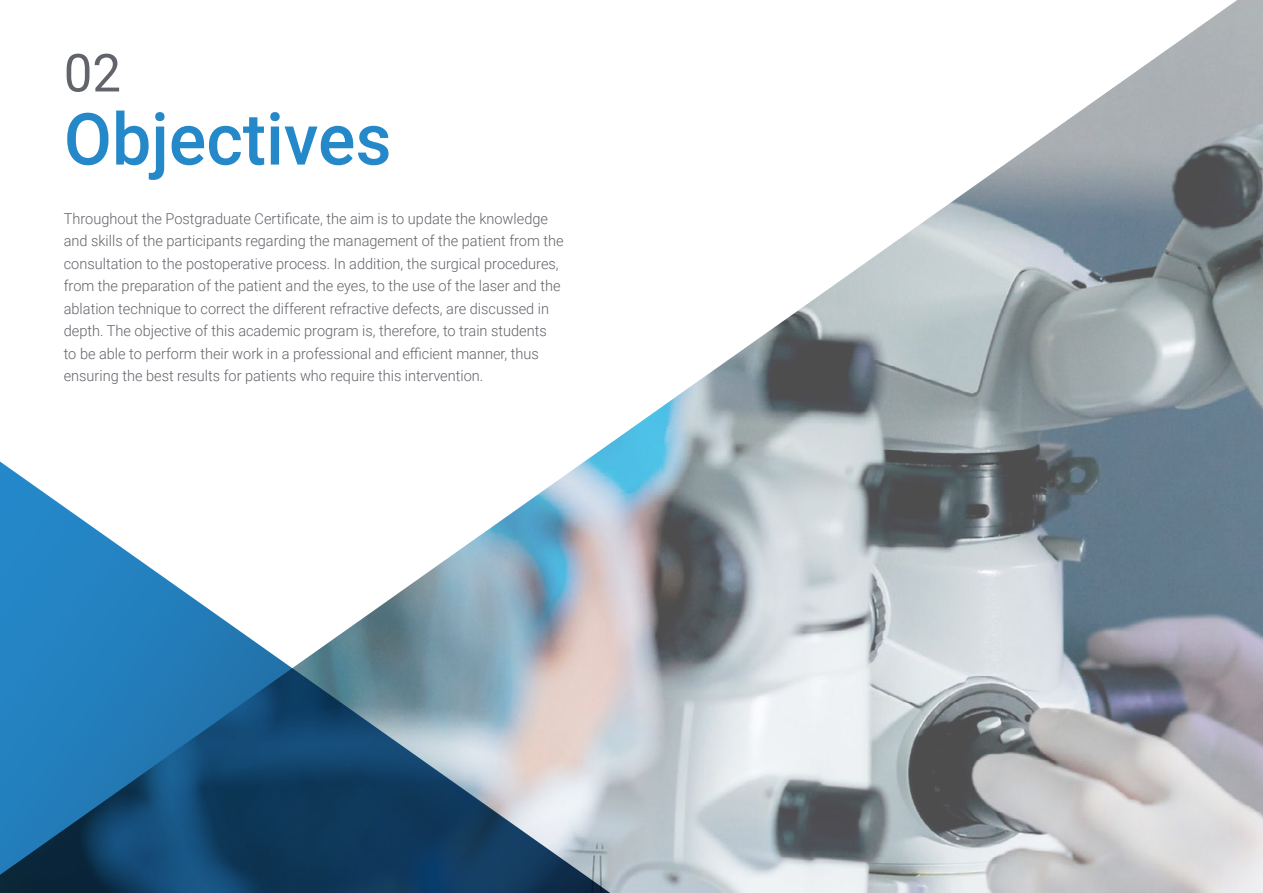
<style>
.page{position:relative;width:1263px;height:893px;background:#fff}
.page>*{position:absolute;margin:0;border:0;box-sizing:border-box;transform-origin:0 0}
.t1{font:500 72px "Roboto";color:#2488c9}
.t2{font:52.5px "Roboto";color:#61646a}
.t3{font:300 15px/22.5px "Roboto";color:#61646a}
</style>
<div class="page">
<img style="left:606px;top:0;width:657px;height:893px">
<svg style="left:0;top:446px;width:640px;height:447px"></svg>
<h2 class="t2" style="left:64px;top:36px;width:59px">02</h2>
<h1 class="t1" style="left:64px;top:89px;width:329px">Objectives</h1>
<p class="t3" style="left:64px;top:207px;width:501px">Throughout the Postgraduate Certificate, the aim is to update the knowledge and skills of the participants regarding the management of the patient from the consultation to the postoperative process. In addition, the surgical procedures, from the preparation of the patient and the eyes, to the use of the laser and the ablation technique to correct the different refractive defects, are discussed in depth. The objective of this academic program is, therefore, to train students<br>to be able to perform their work in a professional and efficient manner, thus ensuring the best results for patients who require this intervention.</p>
</div>
